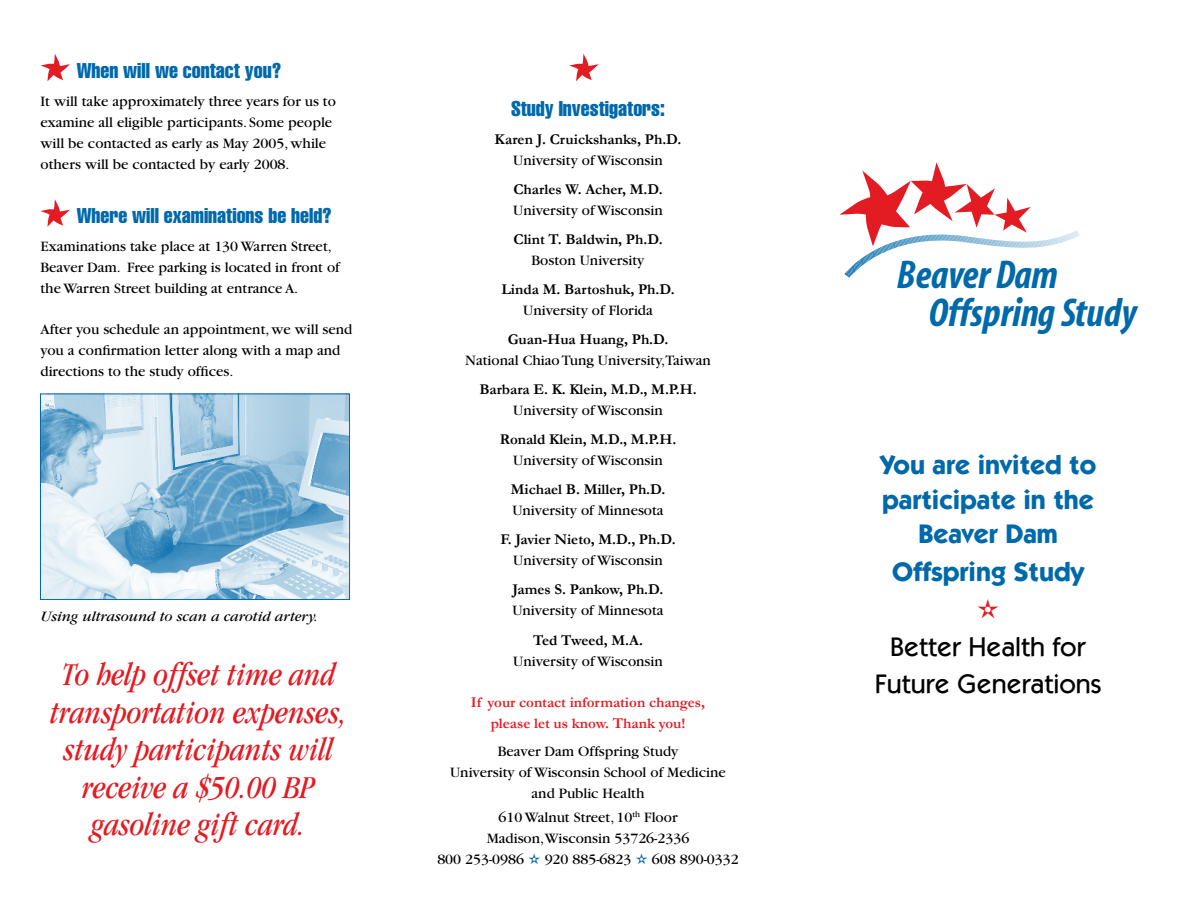
<style>
.page{position:relative;width:1188px;height:918px;background:#fff}
.page>*{position:absolute;margin:0;border:0;box-sizing:border-box;transform-origin:0 0}
.t1{font:italic 700 condensed 40.5px/38.8px "Myriad";letter-spacing:-.005em;color:#0069aa}
.t2{font:italic condensed 33px/37.5px "Garamond";color:#e31b23;text-align:center}
.t3{font:700 27px/34.5px "Itc Kabel";color:#0069aa;text-align:center}
.t4{font:500 27px/37.5px "Itc Kabel";color:#000;text-align:center}
.t5{font:extra-condensed 21px "Helvetica";color:#0069aa}
.t6{font:15px/21px "Garamond";color:#000}
.t7{font:700 15px "Garamond";color:#000}
.t8{font:700 15px/21px "Garamond";color:#e31b23;text-align:center}
.t9{font:italic 15px "Garamond";color:#000}
</style>
<div class="page">
<svg style="left:569px;top:54px;width:30px;height:27px"></svg>
<svg style="left:840px;top:162px;width:240px;height:116px"></svg>
<img style="left:42px;top:396px;width:306px;height:202px">
<div style="left:40px;top:394px;width:310px;height:206px;border:1px solid #0069aa"></div>
<svg style="left:40px;top:54px;width:30px;height:27px"></svg>
<svg style="left:40px;top:199px;width:30px;height:28px"></svg>
<h3 class="t5" style="left:77px;top:57px;width:206px">When will we contact you?</h3>
<p class="t6" style="left:40px;top:91px;width:297px">It will take approximately three years for us to examine all eligible participants. Some people will be contacted as early as May 2005, while others will be contacted by early 2008.</p>
<h3 class="t5" style="left:77px;top:203px;width:257px">Where will examinations be held?</h3>
<p class="t6" style="left:40px;top:236px;width:301px">Examinations take place at 130 Warren Street,<br>Beaver Dam. Free parking is located in front of the Warren Street building at entrance A.</p>
<p class="t6" style="left:40px;top:319px;width:313px">After you schedule an appointment, we will send you a confirmation letter along with a map and directions to the study offices.</p>
<p class="t9" style="left:40px;top:609px;width:279px">Using ultrasound to scan a carotid artery.</p>
<h2 class="t2" style="left:50px;top:656px;width:298px">To help offset time and transportation expenses, study participants will receive a $50.00 BP gasoline gift card.</h2>
<h3 class="t5" style="left:511px;top:95px;width:156px">Study Investigators:</h3>
<p class="t7" style="left:495px;top:130px;width:188px">Karen J. Cruickshanks, Ph.D.</p>
<p class="t6" style="left:513px;top:150px;width:151px">University of Wisconsin</p>
<p class="t7" style="left:513px;top:180px;width:151px">Charles W. Acher, M.D.</p>
<p class="t6" style="left:513px;top:200px;width:151px">University of Wisconsin</p>
<p class="t7" style="left:514px;top:230px;width:151px">Clint T. Baldwin, Ph.D.</p>
<p class="t6" style="left:532px;top:250px;width:114px">Boston University</p>
<p class="t7" style="left:501px;top:280px;width:175px">Linda M. Bartoshuk, Ph.D.</p>
<p class="t6" style="left:523px;top:300px;width:131px">University of Florida</p>
<p class="t7" style="left:508px;top:330px;width:162px">Guan-Hua Huang, Ph.D.</p>
<p class="t6" style="left:465px;top:350px;width:247px">National Chiao Tung University,Taiwan</p>
<p class="t7" style="left:479px;top:380px;width:219px">Barbara E. K. Klein, M.D., M.P.H.</p>
<p class="t6" style="left:513px;top:400px;width:151px">University of Wisconsin</p>
<p class="t7" style="left:500px;top:431px;width:178px">Ronald Klein, M.D., M.P.H.</p>
<p class="t6" style="left:513px;top:450px;width:151px">University of Wisconsin</p>
<p class="t7" style="left:511px;top:481px;width:156px">Michael B. Miller, Ph.D.</p>
<p class="t6" style="left:512px;top:500px;width:153px">University of Minnesota</p>
<p class="t7" style="left:500px;top:531px;width:177px">F. Javier Nieto, M.D., Ph.D.</p>
<p class="t6" style="left:513px;top:550px;width:151px">University of Wisconsin</p>
<p class="t7" style="left:513px;top:581px;width:152px">James S. Pankow, Ph.D.</p>
<p class="t6" style="left:512px;top:601px;width:153px">University of Minnesota</p>
<p class="t7" style="left:533px;top:631px;width:111px">Ted Tweed, M.A.</p>
<p class="t6" style="left:513px;top:651px;width:151px">University of Wisconsin</p>
<p class="t8" style="left:471px;top:691px;width:236px">If your contact information changes, please let us know. Thank you!</p>
<p class="t6" style="left:450px;top:741px;width:277px;text-align:center">Beaver Dam Offspring Study<br>University of Wisconsin School of Medicine and Public Health</p>
<p class="t6" style="left:499px;top:807px;width:180px">610 Walnut Street, 10<sup>th</sup> Floor</p>
<p class="t6" style="left:487px;top:828px;width:204px">Madison,Wisconsin 53726-2336</p>
<p class="t6" style="left:437px;top:849px;width:88px">800 253-0986</p>
<p class="t6" style="left:545px;top:849px;width:88px">920 885-6823</p>
<p class="t6" style="left:652px;top:849px;width:88px">608 890-0332</p>
<h1 class="t1" style="left:929px;top:256px;width:210px;text-indent:-32px">Beaver Dam<br>Offspring Study</h1>
<h3 class="t3" style="left:880px;top:447px;width:218px">You are invited to participate in the<br>Beaver Dam</h3>
<h3 class="t3" style="left:892px;top:554px;width:194px">Offspring Study</h3>
<h3 class="t4" style="left:875px;top:628px;width:228px">Better Health for<br>Future Generations</h3>
</div>
